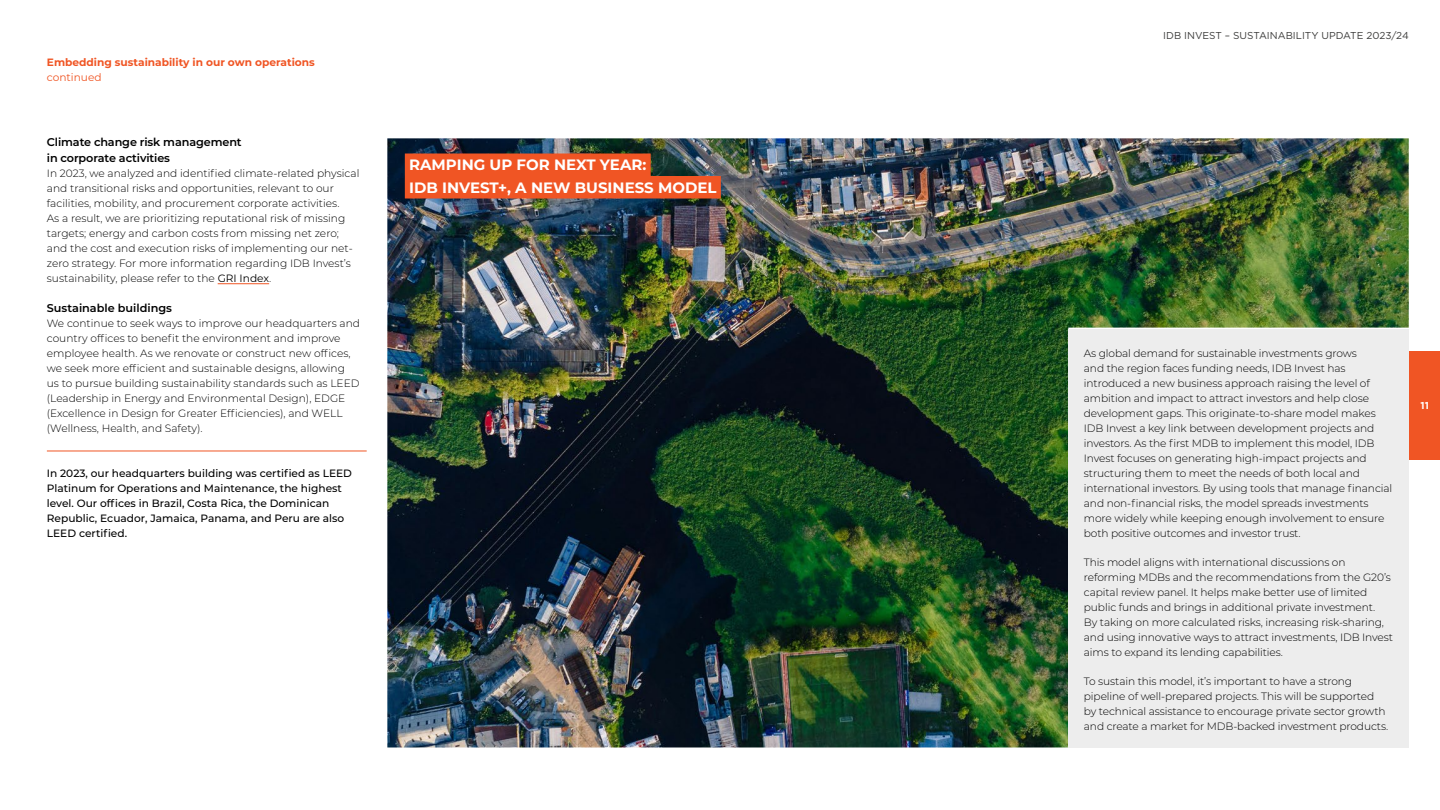
<style>
.page{position:relative;width:1440px;height:810px;background:#fff}
.page>*{position:absolute;margin:0;border:0;box-sizing:border-box;transform-origin:0 0}
.t1{font:700 15px/22.5px "Montserrat";color:#fff}
.t2{font:600 11.25px/15.6px "Montserrat";letter-spacing:-.01em;color:#000}
.t3{font:300 10.62px/15px "Montserrat";letter-spacing:-.01em;color:#000}
.t4{font:500 10.62px/15px "Montserrat";color:#000}
.t5{font:700 10.62px "Montserrat";color:#f05524}
.t6{font:10.62px "Montserrat";color:#f05524}
.t7{font:10px "Gotham";color:#3c3c3b}
.t8{font:700 10px "Gotham";color:#fff}
.s1{font-weight:400}
</style>
<div class="page">
<img style="left:387px;top:138px;width:1022px;height:610px">
<div style="left:405px;top:154px;width:246px;height:22px;background:#f05524"></div>
<div style="left:405px;top:176px;width:316px;height:23px;background:#f05524"></div>
<hr style="left:218px;top:284px;width:51px;height:1px;background:#f05524">
<hr style="left:47px;top:451px;width:320px;height:1px;background:#f05524">
<div style="left:1068px;top:329px;width:341px;height:419px;background:#ededed"></div>
<div style="left:1409px;top:351px;width:31px;height:108px;background:#f05524"></div>
<p class="t5" style="left:47px;top:55px;width:270px">Embedding sustainability in our own operations</p>
<p class="t6" style="left:47px;top:70px;width:56px">continued</p>
<p class="t2" style="left:47px;top:134px;width:196px">Climate change risk management in corporate activities</p>
<p class="t3" style="left:47px;top:165px;width:314px">In 2023, we analyzed and identified climate-related physical and transitional risks and opportunities, relevant to our facilities, mobility, and procurement corporate activities.<br>As a result, we are prioritizing reputational risk of missing targets; energy and carbon costs from missing net zero; and the cost and execution risks of implementing our net&shy;zero strategy. For more information regarding IDB Invest’s sustainability, please refer to the <span class="s1">GRI Index</span>.</p>
<p class="t2" style="left:47px;top:299px;width:127px">Sustainable buildings</p>
<p class="t3" style="left:47px;top:315px;width:315px">We continue to seek ways to improve our headquarters and country offices to benefit the environment and improve employee health. As we renovate or construct new offices, we seek more efficient and sustainable designs, allowing<br>us to pursue building sustainability standards such as LEED (Leadership in Energy and Environmental Design), EDGE (Excellence in Design for Greater Efficiencies), and WELL (Wellness, Health, and Safety).</p>
<p class="t4" style="left:47px;top:465px;width:307px">In 2023, our headquarters building was certified as LEED Platinum for Operations and Maintenance, the highest level. Our offices in Brazil, Costa Rica, the Dominican Republic, Ecuador, Jamaica, Panama, and Peru are also LEED certified.</p>
<h1 class="t1" style="left:409px;top:153px;width:309px">RAMPING UP FOR NEXT YEAR:<br>IDB INVEST+, A NEW BUSINESS MODEL</h1>
<p class="t7" style="left:1163px;top:29px;width:247px">IDB INVEST – SUSTAINABILITY UPDATE 2023/24</p>
<p class="t3" style="left:1084px;top:345px;width:310px">As global demand for sustainable investments grows<br>and the region faces funding needs, IDB Invest has introduced a new business approach raising the level of ambition and impact to attract investors and help close development gaps. This originate-to-share model makes IDB Invest a key link between development projects and investors. As the first MDB to implement this model, IDB Invest focuses on generating high-impact projects and structuring them to meet the needs of both local and international investors. By using tools that manage financial and non-financial risks, the model spreads investments more widely while keeping enough involvement to ensure both positive outcomes and investor trust.</p>
<p class="t3" style="left:1084px;top:554px;width:311px">This model aligns with international discussions on reforming MDBs and the recommendations from the G20’s capital review panel. It helps make better use of limited public funds and brings in additional private investment.<br>By taking on more calculated risks, increasing risk-sharing, and using innovative ways to attract investments, IDB Invest aims to expand its lending capabilities.</p>
<p class="t3" style="left:1084px;top:673px;width:306px">To sustain this model, it’s important to have a strong pipeline of well-prepared projects. This will be supported by technical assistance to encourage private sector growth and create a market for MDB-backed investment products.</p>
<p class="t8" style="left:1420px;top:399px;width:10px">11</p>
</div>
